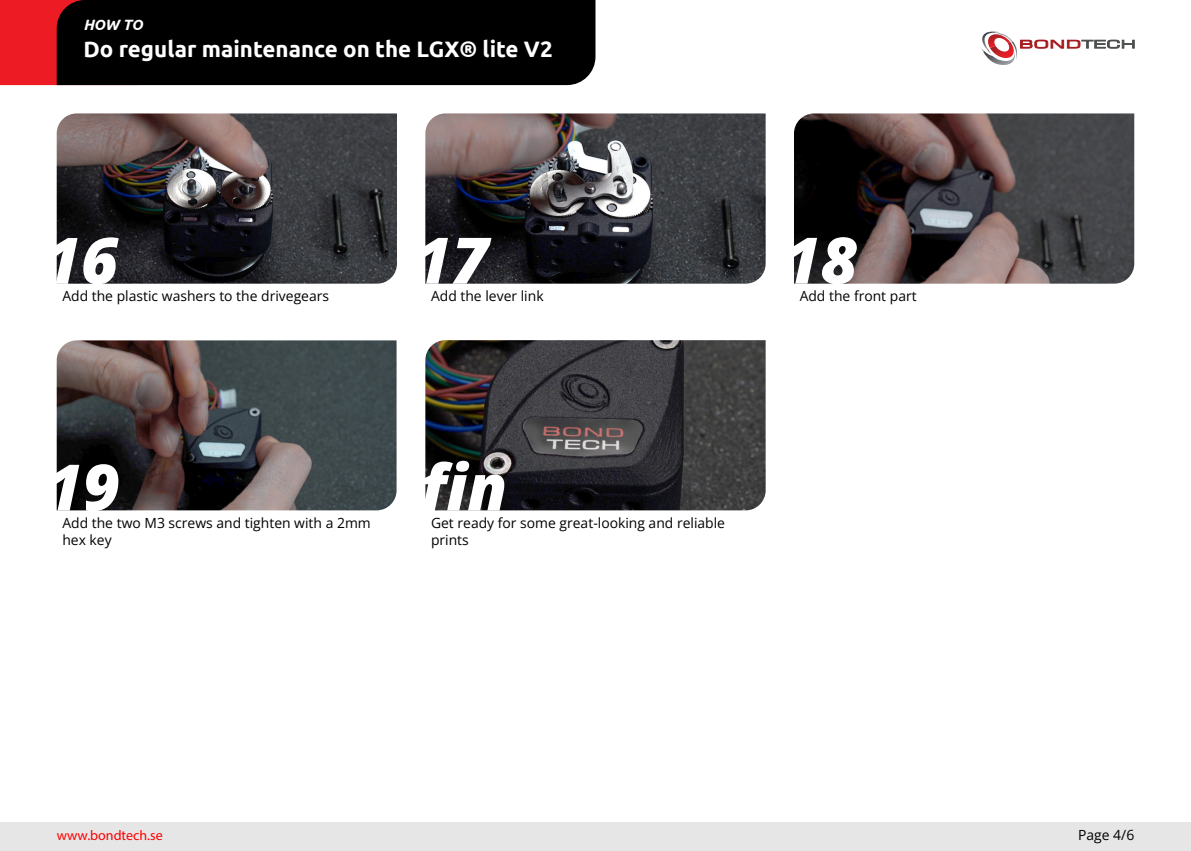
<style>
.page{position:relative;width:1191px;height:851px;background:#fff}
.page>*{position:absolute;margin:0;border:0;box-sizing:border-box;transform-origin:0 0}
.t1{font:italic 800 64px "Open Sans";color:#fff}
.t2{font:700 22.4px "Ubuntu";color:#fff}
.t3{font:italic 700 14.8px "Ubuntu";color:#fff}
.t4{font:14px/16.8px "Open Sans";color:#000}
.t5{font:14px "Myriad Pro";color:#f00}
</style>
<div class="page">
<img style="left:57px;top:113px;width:340px;height:170px">
<img style="left:425px;top:113px;width:340px;height:170px">
<img style="left:794px;top:113px;width:340px;height:170px">
<img style="left:57px;top:340px;width:339px;height:170px">
<img style="left:425px;top:340px;width:340px;height:170px">
<div style="left:0;top:822px;width:1191px;height:28px;background:#e6e6e6"></div>
<div style="left:0;top:0;width:57px;height:85px;background:#ed1c24"></div>
<div style="left:57px;top:0;width:538px;height:85px;background:#000"></div>
<svg style="left:981px;top:32px;width:153px;height:33px"></svg>
<p class="t3" style="left:83px;top:16px;width:61px">HOW TO</p>
<h2 class="t2" style="left:83px;top:35px;width:471px">Do regular maintenance on the LGX® lite V2</h2>
<h1 class="t1" style="left:44px;top:212px;width:76px">16</h1>
<p class="t4" style="left:62px;top:287px;width:268px">Add the plastic washers to the drivegears</p>
<h1 class="t1" style="left:414px;top:212px;width:76px">17</h1>
<p class="t4" style="left:431px;top:287px;width:114px">Add the lever link</p>
<h1 class="t1" style="left:45px;top:438px;width:76px">19</h1>
<p class="t4" style="left:62px;top:514px;width:310px">Add the two M3 screws and tighten with a 2mm hex key</p>
<h1 class="t1" style="left:420px;top:438px;width:89px">fin</h1>
<p class="t4" style="left:431px;top:514px;width:295px">Get ready for some great-looking and reliable prints</p>
<h1 class="t1" style="left:783px;top:212px;width:76px">18</h1>
<p class="t4" style="left:799px;top:287px;width:119px">Add the front part</p>
<p class="t5" style="left:57px;top:827px;width:107px">www.bondtech.se</p>
<p class="t4" style="left:1078px;top:826px;width:58px">Page 4/6</p>
</div>
